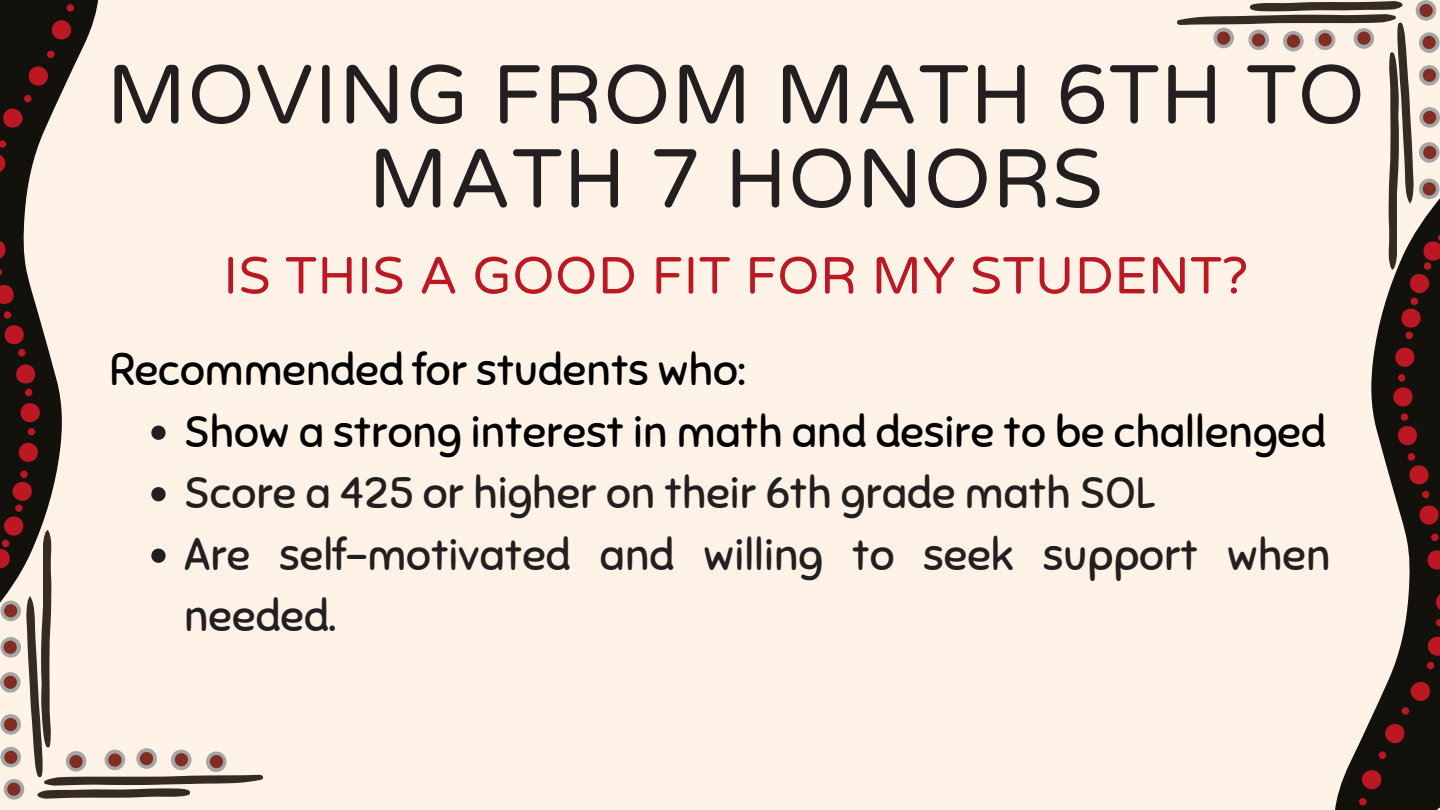
<style>
.page{position:relative;width:1440px;height:810px;background:#fff2e7}
.page>*{position:absolute;margin:0;border:0;box-sizing:border-box;transform-origin:0 0}
.t1{font:83px/84px "Varela Round";letter-spacing:.01em;color:#231f20;text-align:center}
.t2{font:52px "Varela Round";letter-spacing:.01em;color:#bc1823}
.t3{font:44px/61.5px "Sniglet";color:#231f20}
.t4{font:44px "Sniglet";color:#000}
</style>
<div class="page">
<svg style="left:1335px;top:270px;width:105px;height:540px"></svg>
<svg style="left:1177px;top:0;width:263px;height:270px"></svg>
<svg style="left:0;top:617px;width:263px;height:183px"></svg>
<svg style="left:0;top:0;width:166px;height:602px"></svg>
<p class="t1" style="left:106px;top:55px;width:1260px">MOVING FROM MATH 6TH TO<br>MATH 7 HONORS</p>
<p class="t2" style="left:223px;top:246px;width:1027px">IS THIS A GOOD FIT FOR MY STUDENT?</p>
<h1 class="t4" style="left:109px;top:343px;width:637px">Recommended for students who:</h1>
<p class="t4" style="left:184px;top:405px;width:1143px">Show a strong interest in math and desire to be challenged</p>
<p class="t3" style="left:184px;top:463px;width:973px">Score a 425 or higher on their 6th grade math SOL</p>
<p class="t3" style="left:184px;top:524px;width:1148px">Are self-motivated and willing to seek support when needed.</p>
</div>
